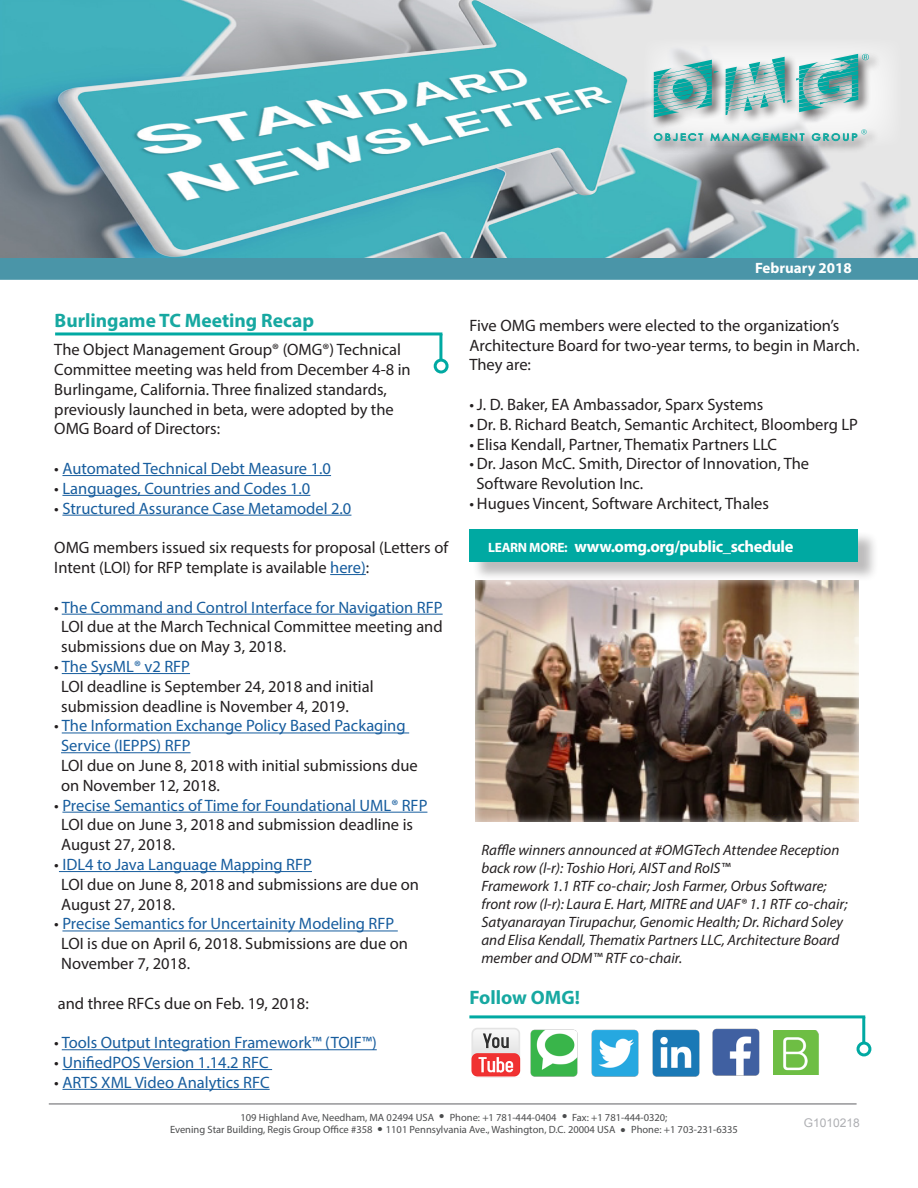
<style>
.page{position:relative;width:918px;height:1188px;background:#fff}
.page>*{position:absolute;margin:0;border:0;box-sizing:border-box;transform-origin:0 0}
.t1{font:700 19.5px "Myriad Pro";color:#17a8a1}
.t2{font:16.5px/19.8px "Myriad Pro";color:#231f20}
.t3{font:16.5px "Myriad Pro";color:#175d9e}
.t4{font:700 16.5px "Myriad Pro";letter-spacing:-.025em;color:#fff}
.t5{font:16.5px "Arial";color:#4b4c4d}
.t6{font:italic 15px/18px "Myriad Pro";color:#231f20}
.t7{font:700 15px "Myriad Pro";color:#fff}
.t8{font:12px "Arial";color:#aeafb3}
.t9{font:10.5px "Myriad Pro";color:#4b4c4d}
.t10{font:9.15px "Century Gothic";letter-spacing:.225em;color:#00a9a2;scale:1.11 1}
.s1{color:#231f20}
.s2{color:#175d9e}
.s3{font-size:13.5px}
</style>
<div class="page">
<div style="left:0;top:257px;width:918px;height:23px;background:#4a95a8"></div>
<hr style="left:49px;top:1104px;width:808px;height:1px;background:#616164">
<hr style="left:62px;top:475px;width:269px;height:1px;background:#175d9e">
<hr style="left:62px;top:495px;width:248px;height:1px;background:#175d9e">
<hr style="left:62px;top:515px;width:289px;height:1px;background:#175d9e">
<hr style="left:330px;top:574px;width:36px;height:1px;background:#175d9e">
<hr style="left:62px;top:614px;width:381px;height:1px;background:#175d9e">
<hr style="left:62px;top:673px;width:128px;height:1px;background:#175d9e">
<hr style="left:62px;top:733px;width:347px;height:1px;background:#175d9e">
<hr style="left:61px;top:752px;width:130px;height:1px;background:#175d9e">
<hr style="left:62px;top:812px;width:365px;height:1px;background:#175d9e">
<hr style="left:59px;top:871px;width:253px;height:1px;background:#175d9e">
<hr style="left:62px;top:931px;width:336px;height:1px;background:#175d9e">
<hr style="left:62px;top:1049px;width:315px;height:1px;background:#175d9e">
<hr style="left:62px;top:1069px;width:210px;height:1px;background:#175d9e">
<hr style="left:62px;top:1089px;width:208px;height:1px;background:#175d9e">
<div style="left:472px;top:531px;width:407px;height:52px;background:#231f20;opacity:.3"></div>
<div style="left:470px;top:529px;width:388px;height:33px;background:#00a9a2"></div>
<img style="left:0;top:0;width:918px;height:257px">
<hr style="left:55px;top:332px;width:387px;height:3px;background:#00a9a2">
<hr style="left:439px;top:334px;width:3px;height:26px;background:#00a9a2">
<div style="left:434px;top:359px;width:15px;height:15px;border:3px solid #00a9a2;border-radius:50%"></div>
<img style="left:712px;top:1028px;width:48px;height:48px">
<img style="left:591px;top:1029px;width:48px;height:48px">
<img style="left:652px;top:1029px;width:48px;height:48px">
<img style="left:471px;top:1028px;width:50px;height:50px">
<img style="left:530px;top:1029px;width:48px;height:48px">
<img style="left:774px;top:1030px;width:45px;height:45px">
<hr style="left:469px;top:1015px;width:396px;height:3px;background:#00a9a2">
<hr style="left:862px;top:1017px;width:3px;height:26px;background:#00a9a2">
<div style="left:857px;top:1042px;width:14px;height:14px;border:3px solid #00a9a2;border-radius:50%"></div>
<div style="left:466px;top:570px;width:402px;height:262px;background:#fff;opacity:.75"></div>
<div style="left:473px;top:579px;width:387px;height:243px;background:#fff;opacity:.75"></div>
<div style="left:644px;top:39px;width:257px;height:106px;background:#ebebeb"></div>
<div style="left:650px;top:51px;width:232px;height:103px;background:#231f20;opacity:.75"></div>
<svg style="left:654px;top:60px;width:65px;height:57px"></svg>
<svg style="left:726px;top:54px;width:143px;height:61px"></svg>
<svg style="left:653px;top:133px;width:51px;height:9px"></svg>
<svg style="left:710px;top:133px;width:95px;height:8px"></svg>
<svg style="left:811px;top:129px;width:56px;height:13px"></svg>
<p class="t10" style="left:654px;top:131px;width:185px">OBJECT MANAGEMENT GROUP</p>
<p class="t7" style="left:755px;top:259px;width:98px">February 2018</p>
<p class="t1" style="left:55px;top:308px;width:261px">Burlingame TC Meeting Recap</p>
<p class="t2" style="left:469px;top:315px;width:371px">Five OMG members were elected to the organization’s</p>
<p class="t2" style="left:469px;top:335px;width:392px">Architecture Board for two-year terms, to begin in March.</p>
<p class="t2" style="left:469px;top:355px;width:63px">They are:</p>
<p class="t2" style="left:469px;top:394px;width:296px">• J. D. Baker, EA Ambassador, Sparx Systems</p>
<p class="t2" style="left:469px;top:414px;width:390px">• Dr. B. Richard Beatch, Semantic Architect, Bloomberg LP</p>
<p class="t2" style="left:469px;top:434px;width:309px">• Elisa Kendall, Partner, Thematix Partners LLC</p>
<p class="t2" style="left:469px;top:454px;width:341px">• Dr. Jason McC. Smith, Director of Innovation, The</p>
<p class="t2" style="left:476px;top:474px;width:168px">Software Revolution Inc.</p>
<p class="t2" style="left:469px;top:493px;width:301px">• Hugues Vincent, Software Architect, Thales</p>
<p class="t2" style="left:54px;top:339px;width:348px">The Object Management Group® (OMG®) Technical</p>
<p class="t2" style="left:54px;top:359px;width:358px">Committee meeting was held from December 4-8 in<br>Burlingame, California. Three finalized standards,</p>
<p class="t2" style="left:54px;top:399px;width:341px">previously launched in beta, were adopted by the<br>OMG Board of Directors:</p>
<p class="t3" style="left:54px;top:458px;width:278px"><span class="s1">•</span> Automated Technical Debt Measure 1.0</p>
<p class="t3" style="left:54px;top:478px;width:258px"><span class="s1">•</span> Languages, Countries and Codes 1.0</p>
<p class="t3" style="left:54px;top:498px;width:299px"><span class="s1">•</span> Structured Assurance Case Metamodel 2.0</p>
<p class="t2" style="left:54px;top:537px;width:395px">OMG members issued six requests for proposal (Letters of<br>Intent (LOI) for RFP template is available <span class="s2">here)</span>:</p>
<p class="t3" style="left:54px;top:597px;width:390px"><span class="s1">•</span> The Command and Control Interface for Navigation RFP</p>
<p class="t2" style="left:61px;top:617px;width:383px">LOI due at the March Technical Committee meeting and</p>
<p class="t2" style="left:61px;top:636px;width:226px">submissions due on May 3, 2018.</p>
<p class="t3" style="left:54px;top:656px;width:137px"><span class="s1">•</span> The SysML® v2 RFP</p>
<p class="t2" style="left:61px;top:676px;width:314px">LOI deadline is September 24, 2018 and initial</p>
<p class="t2" style="left:61px;top:696px;width:289px">submission deadline is November 4, 2019.</p>
<p class="t3" style="left:54px;top:716px;width:353px"><span class="s1">•</span> The Information Exchange Policy Based Packaging</p>
<p class="t3" style="left:61px;top:735px;width:131px">Service (IEPPS) RFP</p>
<p class="t2" style="left:61px;top:755px;width:358px">LOI due on June 8, 2018 with initial submissions due</p>
<p class="t2" style="left:61px;top:775px;width:160px">on November 12, 2018.</p>
<p class="t3" style="left:54px;top:795px;width:375px"><span class="s1">•</span> Precise Semantics of Time for Foundational UML® RFP</p>
<p class="t2" style="left:61px;top:815px;width:353px">LOI due on June 3, 2018 and submission deadline is</p>
<p class="t2" style="left:61px;top:834px;width:115px">August 27, 2018.</p>
<p class="t3" style="left:54px;top:854px;width:259px"><span class="s1">•</span> IDL4 to Java Language Mapping RFP</p>
<p class="t2" style="left:61px;top:874px;width:359px">LOI due on June 8, 2018 and submissions are due on</p>
<p class="t2" style="left:61px;top:894px;width:115px">August 27, 2018.</p>
<p class="t3" style="left:54px;top:914px;width:341px"><span class="s1">•</span> Precise Semantics for Uncertainity Modeling RFP</p>
<p class="t2" style="left:61px;top:933px;width:348px">LOI is due on April 6, 2018. Submissions are due on</p>
<p class="t2" style="left:61px;top:953px;width:130px">November 7, 2018.</p>
<p class="t2" style="left:58px;top:993px;width:252px">and three RFCs due on Feb. 19, 2018:</p>
<p class="t3" style="left:54px;top:1032px;width:324px"><span class="s1">•</span> Tools Output Integration Framework™ (TOIF™)</p>
<p class="t3" style="left:54px;top:1052px;width:216px"><span class="s1">•</span> UnifiedPOS Version 1.14.2 RFC</p>
<p class="t3" style="left:54px;top:1072px;width:217px"><span class="s1">•</span> ARTS XML Video Analytics RFC</p>
<p class="t5" style="left:377px;top:1118px;width:7px">•</p>
<p class="t5" style="left:620px;top:1119px;width:7px">•</p>
<p class="t4" style="left:488px;top:535px;width:307px"><span class="s3">LEARN MORE:</span> www.omg.org/public_schedule</p>
<p class="t6" style="left:482px;top:841px;width:359px">Raffle winners announced at #OMGTech Attendee Reception back row (l-r): Toshio Hori, AIST and RoIS™</p>
<p class="t6" style="left:482px;top:877px;width:368px">Framework 1.1 RTF co-chair; Josh Farmer, Orbus Software; front row (l-r): Laura E. Hart, MITRE and UAF® 1.1 RTF co-chair; Satyanarayan Tirupachur, Genomic Health; Dr. Richard Soley and Elisa Kendall, Thematix Partners LLC, Architecture Board member and ODM™ RTF co-chair.</p>
<p class="t1" style="left:469px;top:985px;width:112px">Follow OMG!</p>
<p class="t9" style="left:241px;top:1111px;width:195px">109 Highland Ave, Needham, MA 02494 USA</p>
<p class="t9" style="left:450px;top:1111px;width:108px">Phone: +1 781-444-0404</p>
<p class="t9" style="left:572px;top:1111px;width:97px">Fax: +1 781-444-0320;</p>
<p class="t9" style="left:170px;top:1123px;width:204px">Evening Star Building, Regis Group Office #358</p>
<p class="t9" style="left:386px;top:1123px;width:231px">1101 Pennsylvania Ave., Washington, D.C. 20004 USA</p>
<p class="t9" style="left:631px;top:1123px;width:108px">Phone: +1 703-231-6335</p>
<p class="t5" style="left:439px;top:1106px;width:7px">•</p>
<p class="t5" style="left:562px;top:1106px;width:7px">•</p>
<p class="t8" style="left:804px;top:1115px;width:58px">G1010218</p>
</div>
